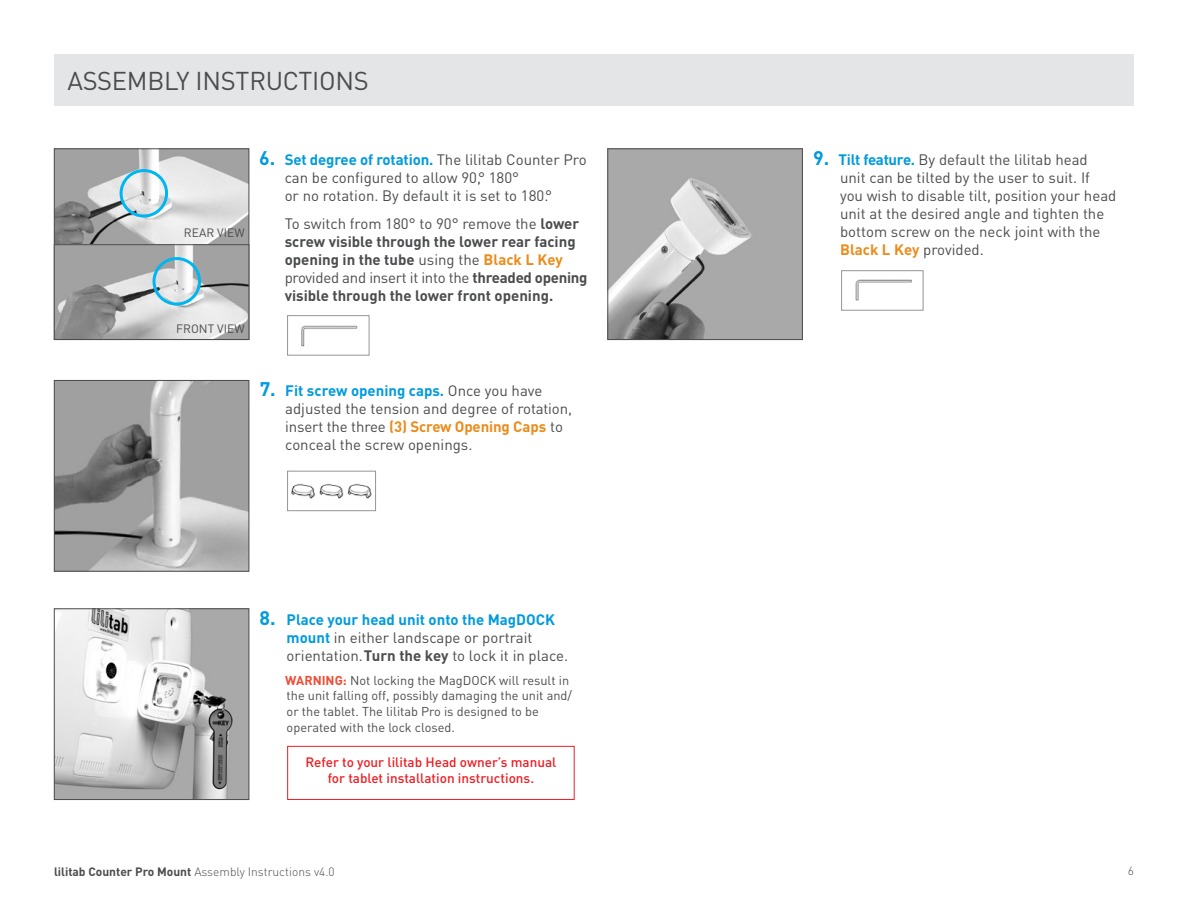
<style>
.page{position:relative;width:1188px;height:918px;background:#fff}
.page>*{position:absolute;margin:0;border:0;box-sizing:border-box;transform-origin:0 0}
.t1{font:25.5px "DIN";letter-spacing:-.01em;color:#4b4c4d}
.t2{font:15px/18px "DIN";color:#4b4c4d}
.t3{font:700 15px/18px "DIN";color:#4b4c4d}
.t4{font:500 13.5px/16.5px "DIN";color:#ee1d23;text-align:center}
.t5{font:12.75px/15.8px "DIN";color:#4b4c4d}
.t6{font:300 12px "DIN";color:#4b4c4d}
.t7{font:12px "DIN";color:#4b4c4d}
.s1{font-weight:700;font-size:19.5px;color:#009bde}
.s2{font-weight:700;color:#009bde}
.s3{font-weight:400}
.s4{color:#eb8c1b}
.s5{font-weight:700;color:#eb8c1b}
.s6{font-weight:700}
.s7{font-weight:700;color:#ef4d35}
</style>
<div class="page">
<div style="left:54px;top:54px;width:1080px;height:52px;background:#e4e5e7"></div>
<img style="left:56px;top:382px;width:191px;height:188px">
<div style="left:54px;top:380px;width:195px;height:192px;border:1px solid #4b4c4d"></div>
<img style="left:855px;top:279px;width:57px;height:22px">
<div style="left:841px;top:270px;width:82px;height:40px;border:1px solid #939598"></div>
<img style="left:291px;top:483px;width:81px;height:16px">
<div style="left:287px;top:471px;width:89px;height:40px;border:1px solid #939598"></div>
<img style="left:609px;top:150px;width:192px;height:188px">
<div style="left:607px;top:148px;width:196px;height:192px;border:1px solid #4b4c4d"></div>
<img style="left:56px;top:610px;width:191px;height:188px">
<div style="left:54px;top:608px;width:195px;height:192px;border:1px solid #4b4c4d"></div>
<div style="left:287px;top:746px;width:288px;height:54px;border:1px solid #ee1d23"></div>
<img style="left:56px;top:150px;width:191px;height:94px">
<div style="left:54px;top:148px;width:195px;height:192px;border:1px solid #4b4c4d"></div>
<img style="left:56px;top:246px;width:191px;height:92px">
<div style="left:54px;top:244px;width:195px;height:96px;border:1px solid #4b4c4d"></div>
<div style="left:120px;top:169px;width:48px;height:49px;border:3px solid #00b6f0;border-radius:50%"></div>
<div style="left:153px;top:257px;width:48px;height:49px;border:3px solid #00b6f0;border-radius:50%"></div>
<img style="left:301px;top:325px;width:57px;height:22px">
<div style="left:287px;top:315px;width:82px;height:40px;border:1px solid #939598"></div>
<h1 class="t1" style="left:68px;top:65px;width:303px">ASSEMBLY INSTRUCTIONS</h1>
<p class="t7" style="left:184px;top:226px;width:62px">REAR VIEW</p>
<p class="t7" style="left:176px;top:322px;width:70px">FRONT VIEW</p>
<p class="t2" style="left:285px;top:150px;width:303px;text-indent:-25px"><span class="s1">6.</span> <span class="s2">Set degree of rotation.</span> The lilitab Counter Pro can be configured to allow 90,° 180°<br>or no rotation. By default it is set to 180.°</p>
<p class="t3" style="left:285px;top:214px;width:304px"><span class="s3">To switch from 180° to 90° remove the</span> lower screw visible through the lower rear facing opening in the tube <span class="s3">using the</span> <span class="s4">Black L Key </span><span class="s3">provided and insert it into the</span> threaded opening visible through the lower front opening.</p>
<p class="t2" style="left:285px;top:382px;width:288px;text-indent:-25px"><span class="s1">7.</span> <span class="s2">Fit screw opening caps.</span> Once you have adjusted the tension and degree of rotation, insert the three <span class="s5">(3) Screw Opening Caps</span> to conceal the screw openings.</p>
<p class="t2" style="left:287px;top:610px;width:283px;text-indent:-27px"><span class="s1">8.</span> <span class="s2">Place your head unit onto the MagDOCK mount</span> in either landscape or portrait orientation.<span class="s6">Turn the key</span> to lock it in place.</p>
<p class="t5" style="left:285px;top:672px;width:288px"><span class="s7">WARNING:</span> Not locking the MagDOCK will result in the unit falling off, possibly damaging the unit and/ or the tablet. The lilitab Pro is designed to be operated with the lock closed.</p>
<p class="t4" style="left:305px;top:753px;width:252px">Refer to your lilitab Head owner’s manual for tablet installation instructions.</p>
<p class="t2" style="left:840px;top:150px;width:278px;text-indent:-27px"><span class="s1">9.</span> <span class="s2">Tilt feature.</span> By default the lilitab head unit can be tilted by the user to suit. If you wish to disable tilt, position your head unit at the desired angle and tighten the bottom screw on the neck joint with the <span class="s5">Black L Key</span> provided.</p>
<p class="t6" style="left:54px;top:864px;width:282px"><span class="s6">lilitab Counter Pro Mount</span> Assembly Instructions v4.0</p>
<p class="t6" style="left:1128px;top:864px;width:8px">6</p>
</div>
